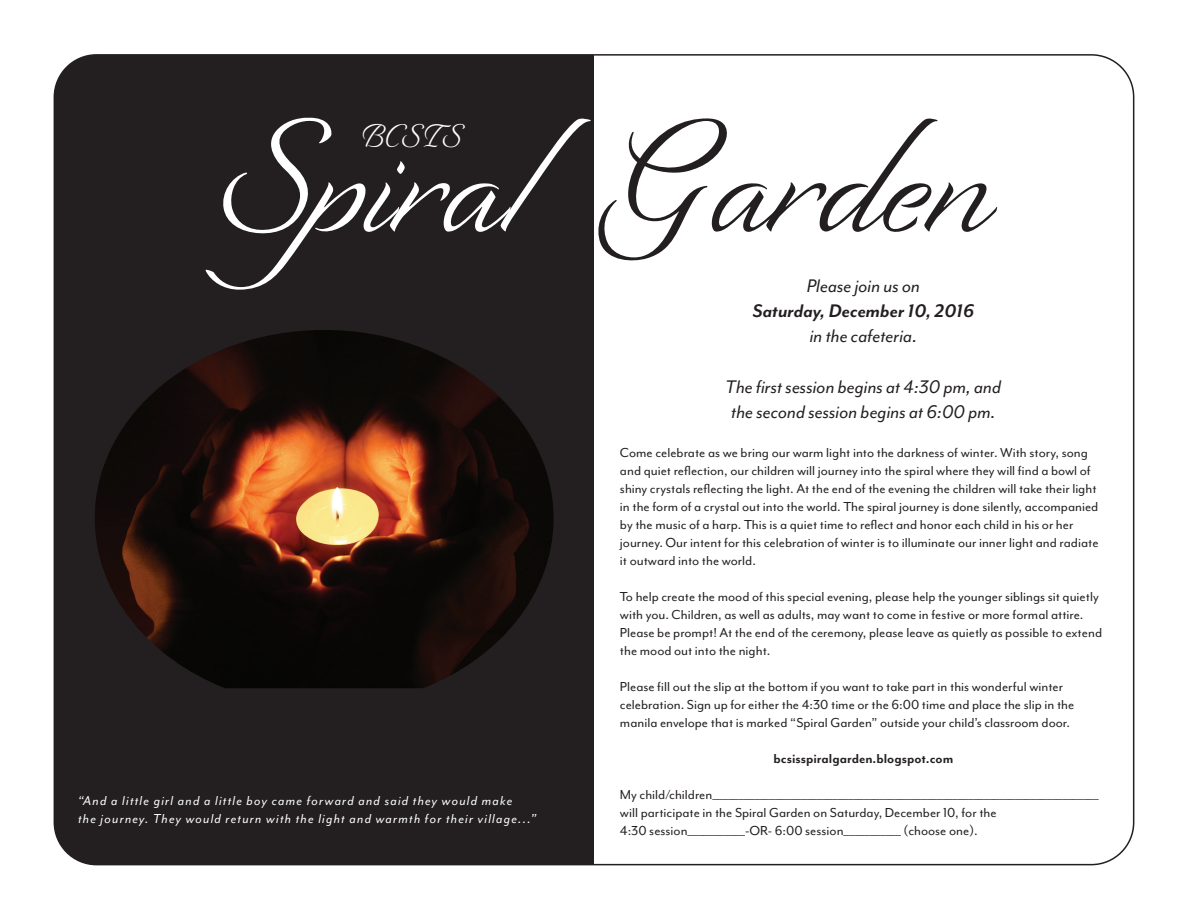
<style>
.page{position:relative;width:1188px;height:918px;background:#fff}
.page>*{position:absolute;margin:0;border:0;box-sizing:border-box;transform-origin:0 0}
.t1{font:169.5px "Recherche";letter-spacing:.015em;color:#fff}
.t2{font:34.5px "Recherche";letter-spacing:.085em;color:#fff}
.t3{font:italic 21px/25.2px "Mr Eaves Mod OT";color:#231f20}
.t4{font:italic 700 21px "Mr Eaves Mod OT";color:#231f20}
.t5{font:15px/18px "Mr Eaves Mod OT";color:#231f20}
.t6{font:italic 15px/18px "Mr Eaves Mod OT";letter-spacing:.075em;color:#fff}
.t7{font:700 15px "Mr Eaves Mod OT";color:#231f20}
.s1{color:#231f20}
</style>
<div class="page">
<div style="left:54px;top:55px;width:540px;height:810px;background:#231f20"></div>
<img style="left:95px;top:330px;width:459px;height:358px">
<h1 class="t1" style="left:224px;top:74px;width:767px">Spiral <span class="s1">Garden</span></h1>
<h2 class="t2" style="left:363px;top:115px;width:99px">BCSIS</h2>
<h3 class="t3" style="left:807px;top:273px;width:115px">Please join us on</h3>
<h3 class="t4" style="left:753px;top:299px;width:223px">Saturday, December 10, 2016</h3>
<h3 class="t3" style="left:810px;top:324px;width:109px">in the cafeteria.</h3>
<h3 class="t3" style="left:726px;top:374px;width:277px">The first session begins at 4:30 pm, and the second session begins at 6:00 pm.</h3>
<p class="t5" style="left:620px;top:444px;width:480px">Come celebrate as we bring our warm light into the darkness of winter. With story, song and quiet reflection, our children will journey into the spiral where they will find a bowl of shiny crystals reflecting the light. At the end of the evening the children will take their light in the form of a crystal out into the world. The spiral journey is done silently, accompanied by the music of a harp. This is a quiet time to reflect and honor each child in his or her journey. Our intent for this celebration of winter is to illuminate our inner light and radiate it outward into the world.</p>
<p class="t5" style="left:620px;top:588px;width:484px">To help create the mood of this special evening, please help the younger siblings sit quietly with you. Children, as well as adults, may want to come in festive or more formal attire.<br>Please be prompt! At the end of the ceremony, please leave as quietly as possible to extend the mood out into the night.</p>
<p class="t5" style="left:620px;top:678px;width:456px">Please fill out the slip at the bottom if you want to take part in this wonderful winter celebration. Sign up for either the 4:30 time or the 6:00 time and place the slip in the manila envelope that is marked “Spiral Garden” outside your child’s classroom door.</p>
<p class="t7" style="left:774px;top:751px;width:181px">bcsisspiralgarden.blogspot.com</p>
<p class="t5" style="left:620px;top:786px;width:480px">My child/children__________________________________________________________________________ will participate in the Spiral Garden on Saturday, December 10, for the<br>4:30 session___________-OR- 6:00 session___________ (choose one).</p>
<p class="t6" style="left:78px;top:792px;width:460px">“And a little girl and a little boy came forward and said they would make<br>the journey. They would return with the light and warmth for their village...”</p>
</div>
